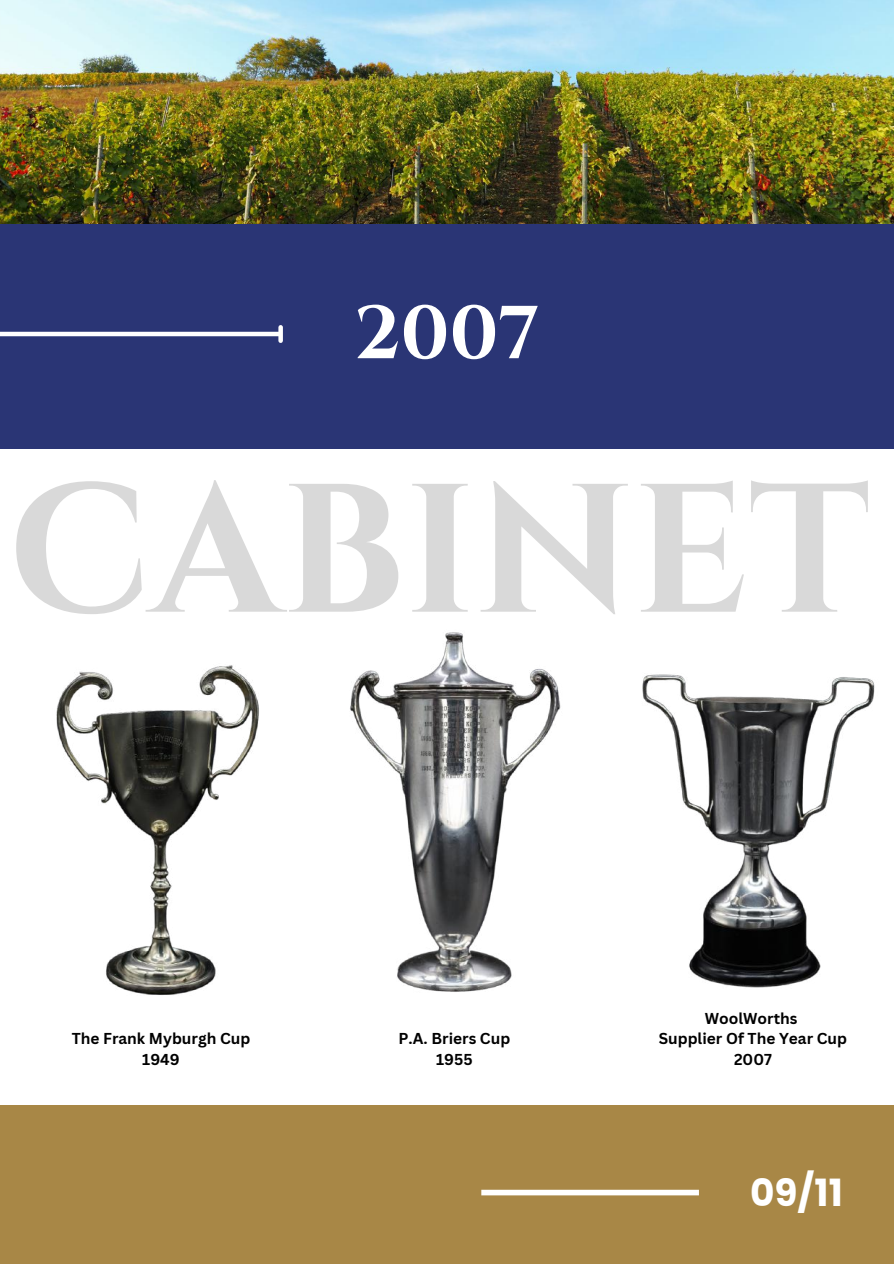
<style>
.page{position:relative;width:894px;height:1264px;background:#fff}
.page>*{position:absolute;margin:0;border:0;box-sizing:border-box;transform-origin:0 0}
.t1{font:700 182.55px "Cinzel";color:#d9d9d9}
.t2{font:700 75px "Cinzel";color:#fff}
.t3{font:700 37.5px "Poppins";color:#fff}
.t4{font:700 15.45px/20.9px "Canva Sans";color:#000;text-align:center}
</style>
<div class="page">
<div style="left:0;top:1104px;width:893px;height:159px;background:#a88746"></div>
<div style="left:481px;top:1189px;width:217px;height:6px;background:#fff"></div>
<img style="left:642px;top:674px;width:233px;height:314px">
<img style="left:0;top:0;width:893px;height:224px">
<div style="left:0;top:224px;width:893px;height:225px;background:#2a3575"></div>
<img style="left:350px;top:632px;width:211px;height:360px">
<hr style="left:0;top:332px;width:279px;height:4px;background:#fff">
<div style="left:278px;top:327px;width:5px;height:14px;background:#fff"></div>
<img style="left:56px;top:665px;width:203px;height:330px">
<h2 class="t2" style="left:354px;top:285px;width:186px">2007</h2>
<h1 class="t1" style="left:8px;top:434px;width:863px">CABINET</h1>
<p class="t4" style="left:72px;top:1028px;width:180px">The Frank Myburgh Cup<br>1949</p>
<p class="t4" style="left:398px;top:1028px;width:113px">P.A. Briers Cup<br>1955</p>
<p class="t4" style="left:658px;top:1007px;width:190px">WoolWorths<br>Supplier Of The Year Cup<br>2007</p>
<h3 class="t3" style="left:749px;top:1166px;width:94px">09/11</h3>
</div>
